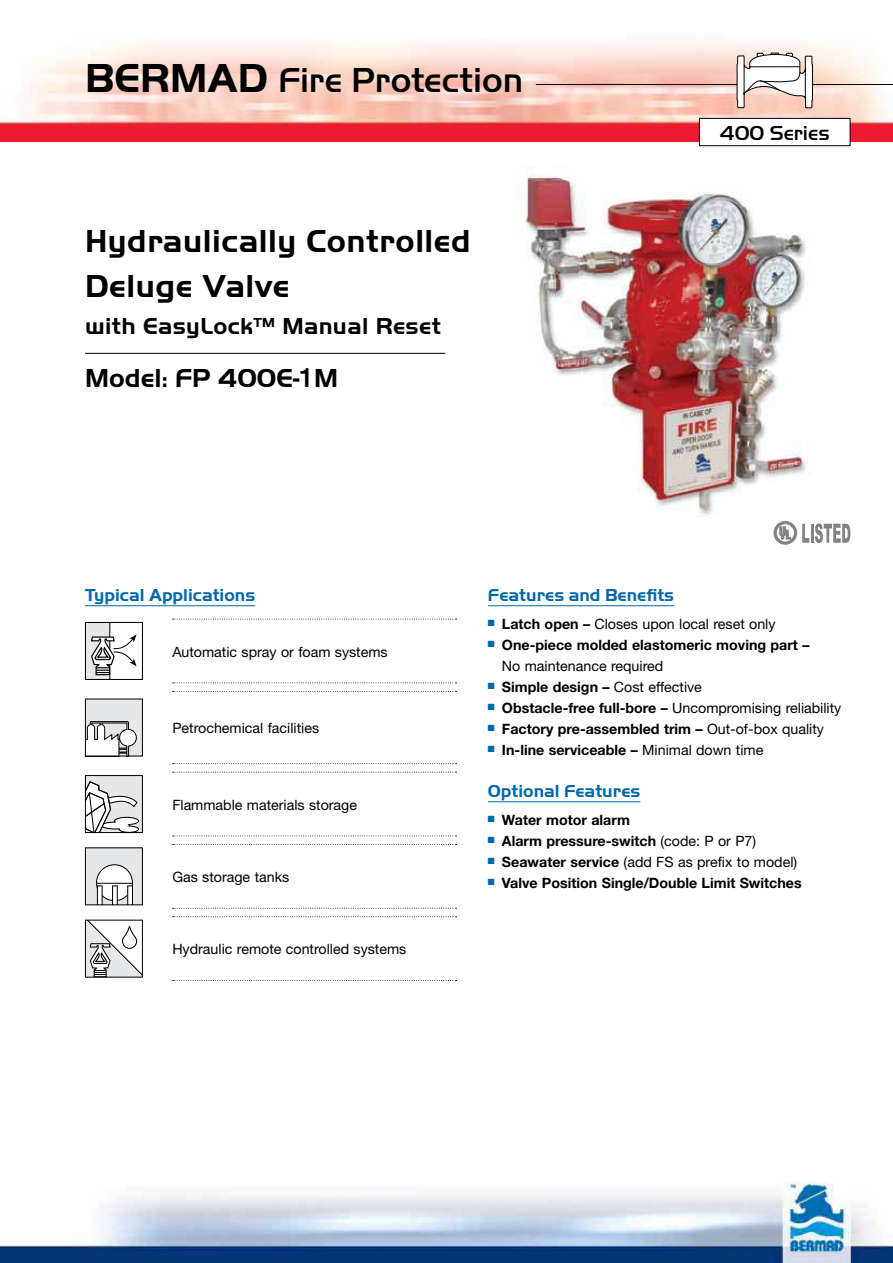
<style>
.page{position:relative;width:893px;height:1263px;background:#fff}
.page>*{position:absolute;margin:0;border:0;box-sizing:border-box;transform-origin:0 0}
.t1{font:500 36px "Handel Got D";color:#000}
.t2{font:700 33px/45px "Handel Got D";letter-spacing:.015em;color:#000}
.t3{font:700 27px "Handel Got D";color:#000}
.t4{font:700 24px "Handel Got D";letter-spacing:.015em;color:#000}
.t5{font:500 21px "Handel Got D";color:#000}
.t6{font:700 18px "Handel Got D";color:#0068aa}
.t7{font:700 14.25px/21px "Helvetica Neue";color:#000}
.t8{font:14.25px "Helvetica Neue";color:#000}
.s1{font-weight:700;font-size:42px}
.s2{font-family:"Helvetica Neue";font-weight:500}
.s3{font-weight:700}
.s4{font-weight:400}
</style>
<div class="page">
<img style="left:13px;top:42px;width:880px;height:100px">
<img style="left:0;top:119px;width:13px;height:23px">
<hr style="left:536px;top:84px;width:357px;height:1px;background:#000">
<img style="left:0;top:1182px;width:893px;height:81px">
<svg style="left:737px;top:53px;width:76px;height:55px"></svg>
<div style="left:699px;top:118px;width:151px;height:28px;background:#fff"></div>
<div style="left:699px;top:118px;width:151px;height:28px;border:1px solid #000"></div>
<img style="left:525px;top:165px;width:283px;height:353px">
<hr style="left:85px;top:353px;width:360px;height:1px;background:#000">
<svg style="left:774px;top:521px;width:76px;height:23px"></svg>
<hr style="left:85px;top:605px;width:170px;height:1px;background:#0068aa">
<hr style="left:488px;top:605px;width:186px;height:1px;background:#0068aa">
<hr style="left:488px;top:801px;width:152px;height:1px;background:#0068aa">
<svg style="left:173px;top:619px;width:284px;height:1px"></svg>
<svg style="left:173px;top:682px;width:284px;height:1px"></svg>
<svg style="left:173px;top:691px;width:284px;height:1px"></svg>
<svg style="left:173px;top:763px;width:284px;height:1px"></svg>
<svg style="left:173px;top:772px;width:284px;height:1px"></svg>
<svg style="left:173px;top:835px;width:284px;height:1px"></svg>
<svg style="left:173px;top:844px;width:284px;height:1px"></svg>
<svg style="left:173px;top:908px;width:284px;height:1px"></svg>
<svg style="left:173px;top:916px;width:284px;height:1px"></svg>
<svg style="left:173px;top:980px;width:284px;height:1px"></svg>
<svg style="left:87px;top:624px;width:50px;height:54px"></svg>
<div style="left:85px;top:622px;width:58px;height:58px;border:1px solid #000"></div>
<svg style="left:87px;top:701px;width:54px;height:53px"></svg>
<div style="left:85px;top:699px;width:58px;height:57px;border:1px solid #000"></div>
<div style="left:85px;top:775px;width:57px;height:57px;background:#e6e7e8"></div>
<svg style="left:87px;top:781px;width:52px;height:50px"></svg>
<div style="left:85px;top:775px;width:58px;height:58px;border:1px solid #000"></div>
<div style="left:85px;top:848px;width:57px;height:57px;background:#e6e7e8"></div>
<div style="left:97px;top:865px;width:35px;height:36px;background:#fff;border-radius:50%"></div>
<div style="left:96px;top:864px;width:37px;height:37px;border:1px solid #000;border-radius:50%"></div>
<svg style="left:96px;top:882px;width:37px;height:21px"></svg>
<div style="left:85px;top:847px;width:58px;height:58px;border:1px solid #000"></div>
<svg style="left:87px;top:922px;width:54px;height:53px"></svg>
<div style="left:85px;top:920px;width:58px;height:57px;border:1px solid #000"></div>
<h1 class="t1" style="left:85px;top:58px;width:440px"><span class="s1">BERMAD</span> Fire Protection</h1>
<h2 class="t2" style="left:85px;top:221px;width:387px">Hydraulically Controlled<br>Deluge Valve</h2>
<h3 class="t4" style="left:85px;top:318px;width:357px">with EasyLock™ Manual Reset</h3>
<h3 class="t3" style="left:85px;top:369px;width:255px">Model: FP 400E-<span class="s2">1</span>M</h3>
<h3 class="t5" style="left:720px;top:121px;width:111px">400 Series</h3>
<p class="t6" style="left:85px;top:589px;width:172px">Typical Applications</p>
<p class="t6" style="left:488px;top:589px;width:188px">Features and Benefits</p>
<p class="t8" style="left:488px;top:615px;width:289px"><sup>■</sup> <span class="s3">Latch open –</span> Closes upon local reset only</p>
<p class="t7" style="left:502px;top:635px;width:309px;text-indent:-14px"><sup>■</sup> One-piece molded elastomeric moving part –<br><span class="s4">No maintenance required</span></p>
<p class="t7" style="left:488px;top:677px;width:216px"><sup>■</sup> Simple design – <span class="s4">Cost effective</span></p>
<p class="t8" style="left:488px;top:699px;width:355px"><sup>■</sup> <span class="s3">Obstacle-free full-bore –</span> Uncompromising reliability</p>
<p class="t7" style="left:488px;top:719px;width:338px"><sup>■</sup> Factory pre-assembled trim – <span class="s4">Out-of-box quality</span></p>
<p class="t7" style="left:488px;top:740px;width:277px"><sup>■</sup> In-line serviceable – <span class="s4">Minimal down time</span></p>
<p class="t6" style="left:488px;top:785px;width:154px">Optional Features</p>
<p class="t7" style="left:488px;top:810px;width:143px"><sup>■</sup> Water motor alarm</p>
<p class="t7" style="left:488px;top:831px;width:270px"><sup>■</sup> Alarm pressure-switch <span class="s4">(code: P or P7)</span></p>
<p class="t8" style="left:488px;top:853px;width:311px"><sup>■</sup> <span class="s3">Seawater service</span> (add FS as prefix to model)</p>
<p class="t7" style="left:488px;top:873px;width:315px"><sup>■</sup> Valve Position Single/Double Limit Switches</p>
<p class="t8" style="left:172px;top:643px;width:217px">Automatic spray or foam systems</p>
<p class="t8" style="left:172px;top:719px;width:148px">Petrochemical facilities</p>
<p class="t8" style="left:172px;top:796px;width:186px">Flammable materials storage</p>
<p class="t8" style="left:172px;top:868px;width:118px">Gas storage tanks</p>
<p class="t8" style="left:172px;top:941px;width:235px">Hydraulic remote controlled systems</p>
</div>
